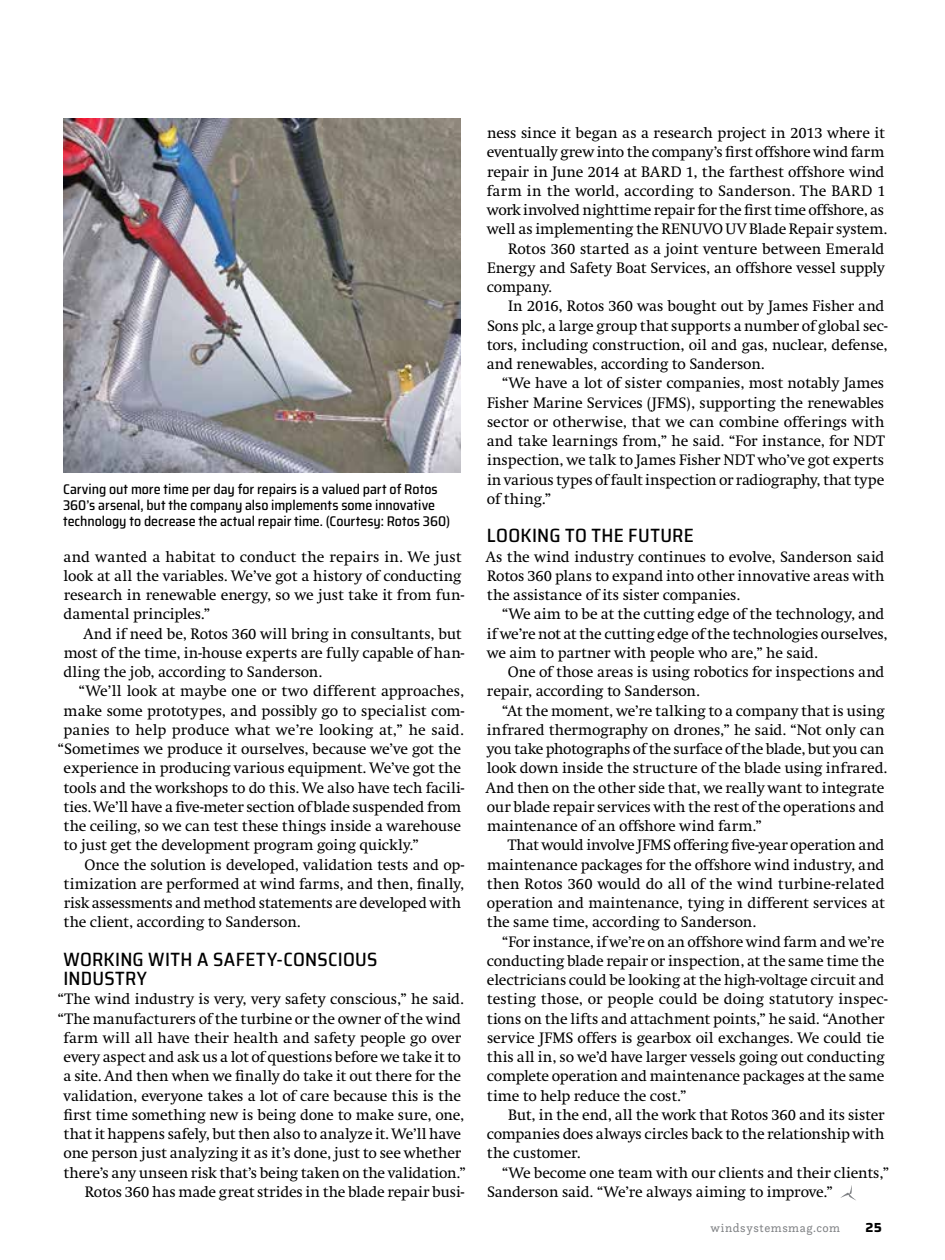
<style>
.page{position:relative;width:945px;height:1260px;background:#fff}
.page>*{position:absolute;margin:0;border:0;box-sizing:border-box;transform-origin:0 0}
.t1{font:500 semi-condensed 19.25px/19.2px "Saira";letter-spacing:.015em;color:#000}
.t2{font:15.75px/19.2px "Swift";letter-spacing:-.01em;color:#000}
.t3{font:500 semi-condensed 14px/15.8px "Saira";letter-spacing:-.005em;color:#000}
.t4{font:700 13.12px "Saira";color:#000}
.t5{font:12.25px "Questa Slab";letter-spacing:.05em;color:#808285}
</style>
<div class="page">
<svg style="left:840px;top:1185px;width:16px;height:15px"></svg>
<img style="left:63px;top:119px;width:398px;height:353px">
<p class="t3" style="left:63px;top:481px;width:389px">Carving out more time per day for repairs is a valued part of Rotos<br>360’s arsenal, but the company also implements some innovative technology to decrease the actual repair time. (Courtesy: Rotos 360)</p>
<p class="t2" style="left:64px;top:547px;width:402px">and wanted a habitat to conduct the repairs in. We just look at all the variables. We’ve got a history of conducting research in renewable energy, so we just take it from fun&shy;damental principles.”</p>
<p class="t2" style="left:64px;top:624px;width:402px;text-indent:20px">And if need be, Rotos 360 will bring in consultants, but most of the time, in-house experts are fully capable of han&shy;dling the job, according to Sanderson.</p>
<p class="t2" style="left:79px;top:682px;width:387px">“We’ll look at maybe one or two different approaches,</p>
<p class="t2" style="left:64px;top:701px;width:402px">make some prototypes, and possibly go to specialist com-</p>
<p class="t2" style="left:64px;top:720px;width:402px">panies to help produce what we’re looking at,” he said.</p>
<p class="t2" style="left:58px;top:740px;width:405px">“Sometimes we produce it ourselves, because we’ve got the</p>
<p class="t2" style="left:64px;top:759px;width:399px">experience in producing various equipment. We’ve got the</p>
<p class="t2" style="left:64px;top:778px;width:402px">tools and the workshops to do this. We also have tech facili-</p>
<p class="t2" style="left:64px;top:797px;width:399px">ties. We’ll have a five-meter section of blade suspended from</p>
<p class="t2" style="left:64px;top:817px;width:399px">the ceiling, so we can test these things inside a warehouse</p>
<p class="t2" style="left:64px;top:836px;width:357px">to just get the development program going quickly.”</p>
<p class="t2" style="left:85px;top:855px;width:381px">Once the solution is developed, validation tests and op-</p>
<p class="t2" style="left:64px;top:874px;width:402px">timization are performed at wind farms, and then, finally,</p>
<p class="t2" style="left:64px;top:894px;width:399px">risk assessments and method statements are developed with</p>
<p class="t2" style="left:64px;top:913px;width:238px">the client, according to Sanderson.</p>
<p class="t1" style="left:63px;top:949px;width:315px">WORKING WITH A SAFETY-CONSCIOUS<br>INDUSTRY</p>
<p class="t2" style="left:58px;top:990px;width:408px">“The wind industry is very, very safety conscious,” he said.</p>
<p class="t2" style="left:58px;top:1009px;width:405px">“The manufacturers of the turbine or the owner of the wind</p>
<p class="t2" style="left:64px;top:1028px;width:399px">farm will all have their health and safety people go over</p>
<p class="t2" style="left:64px;top:1048px;width:399px">every aspect and ask us a lot of questions before we take it to</p>
<p class="t2" style="left:63px;top:1067px;width:399px">a site. And then when we finally do take it out there for the</p>
<p class="t2" style="left:64px;top:1086px;width:399px">validation, everyone takes a lot of care because this is the</p>
<p class="t2" style="left:63px;top:1105px;width:402px">first time something new is being done to make sure, one,</p>
<p class="t2" style="left:64px;top:1125px;width:399px">that it happens safely, but then also to analyze it. We’ll have</p>
<p class="t2" style="left:64px;top:1144px;width:399px">one person just analyzing it as it’s done, just to see whether</p>
<p class="t2" style="left:64px;top:1163px;width:404px">there’s any unseen risk that’s being taken on the validation.”</p>
<p class="t2" style="left:85px;top:1182px;width:381px">Rotos 360 has made great strides in the blade repair busi-</p>
<p class="t2" style="left:487px;top:124px;width:399px">ness since it began as a research project in 2013 where it</p>
<p class="t2" style="left:487px;top:143px;width:399px">eventually grew into the company’s first offshore wind farm</p>
<p class="t2" style="left:487px;top:162px;width:399px">repair in June 2014 at BARD 1, the farthest offshore wind</p>
<p class="t2" style="left:487px;top:181px;width:400px">farm in the world, according to Sanderson. The BARD 1</p>
<p class="t2" style="left:487px;top:201px;width:399px">work involved nighttime repair for the first time offshore, as</p>
<p class="t2" style="left:487px;top:220px;width:402px">well as implementing the RENUVO UV Blade Repair system.</p>
<p class="t2" style="left:508px;top:239px;width:378px">Rotos 360 started as a joint venture between Emerald</p>
<p class="t2" style="left:487px;top:258px;width:399px">Energy and Safety Boat Services, an offshore vessel supply</p>
<p class="t2" style="left:487px;top:278px;width:67px">company.</p>
<p class="t2" style="left:508px;top:297px;width:378px">In 2016, Rotos 360 was bought out by James Fisher and</p>
<p class="t2" style="left:487px;top:316px;width:402px">Sons plc, a large group that supports a number of global sec-</p>
<p class="t2" style="left:487px;top:335px;width:402px">tors, including construction, oil and gas, nuclear, defense,</p>
<p class="t2" style="left:487px;top:355px;width:279px">and renewables, according to Sanderson.</p>
<p class="t2" style="left:502px;top:374px;width:384px">“We have a lot of sister companies, most notably James</p>
<p class="t2" style="left:487px;top:393px;width:399px">Fisher Marine Services (JFMS), supporting the renewables</p>
<p class="t2" style="left:487px;top:412px;width:399px">sector or otherwise, that we can combine offerings with</p>
<p class="t2" style="left:487px;top:432px;width:399px">and take learnings from,” he said. “For instance, for NDT</p>
<p class="t2" style="left:487px;top:451px;width:399px">inspection, we talk to James Fisher NDT who’ve got experts</p>
<p class="t2" style="left:487px;top:470px;width:399px">in various types of fault inspection or radiography, that type</p>
<p class="t2" style="left:487px;top:489px;width:66px">of thing.”</p>
<p class="t1" style="left:487px;top:526px;width:208px">LOOKING TO THE FUTURE</p>
<p class="t2" style="left:486px;top:547px;width:400px;text-align:justify">As the wind industry continues to evolve, Sanderson said Rotos 360 plans to expand into other innovative areas with the assistance of its sister companies.</p>
<p class="t2" style="left:487px;top:605px;width:402px;text-indent:15px">“We aim to be at the cutting edge of the technology, and if we’re not at the cutting edge of the technologies ourselves, we aim to partner with people who are,” he said.</p>
<p class="t2" style="left:487px;top:663px;width:399px;text-indent:21px">One of those areas is using robotics for inspections and repair, according to Sanderson.</p>
<p class="t2" style="left:486px;top:701px;width:403px;text-indent:16px">“At the moment, we’re talking to a company that is using infrared thermography on drones,” he said. “Not only can you take photographs of the surface of the blade, but you can look down inside the structure of the blade using infrared.<br>And then on the other side that, we really want to integrate our blade repair services with the rest of the operations and maintenance of an offshore wind farm.”</p>
<p class="t2" style="left:487px;top:836px;width:400px;text-align:justify;text-indent:21px">That would involve JFMS offering five-year operation and maintenance packages for the offshore wind industry, and then Rotos 360 would do all of the wind turbine-related operation and maintenance, tying in different services at the same time, according to Sanderson.</p>
<p class="t2" style="left:487px;top:932px;width:402px;text-indent:15px">“For instance, if we’re on an offshore wind farm and we’re conducting blade repair or inspection, at the same time the electricians could be looking at the high-voltage circuit and testing those, or people could be doing statutory inspec&shy;tions on the lifts and attachment points,” he said. “Another service JFMS offers is gearbox oil exchanges. We could tie this all in, so we’d have larger vessels going out conducting complete operation and maintenance packages at the same time to help reduce the cost.”</p>
<p class="t2" style="left:487px;top:1105px;width:399px;text-align:justify;text-indent:21px">But, in the end, all the work that Rotos 360 and its sister companies does always circles back to the relationship with the customer.</p>
<p class="t2" style="left:487px;top:1163px;width:404px;text-indent:15px">“We become one team with our clients and their clients,”<br>Sanderson said. “We’re always aiming to improve.”</p>
<p class="t5" style="left:711px;top:1220px;width:131px">windsystemsmag.com</p>
<p class="t4" style="left:865px;top:1218px;width:18px">25</p>
</div>
